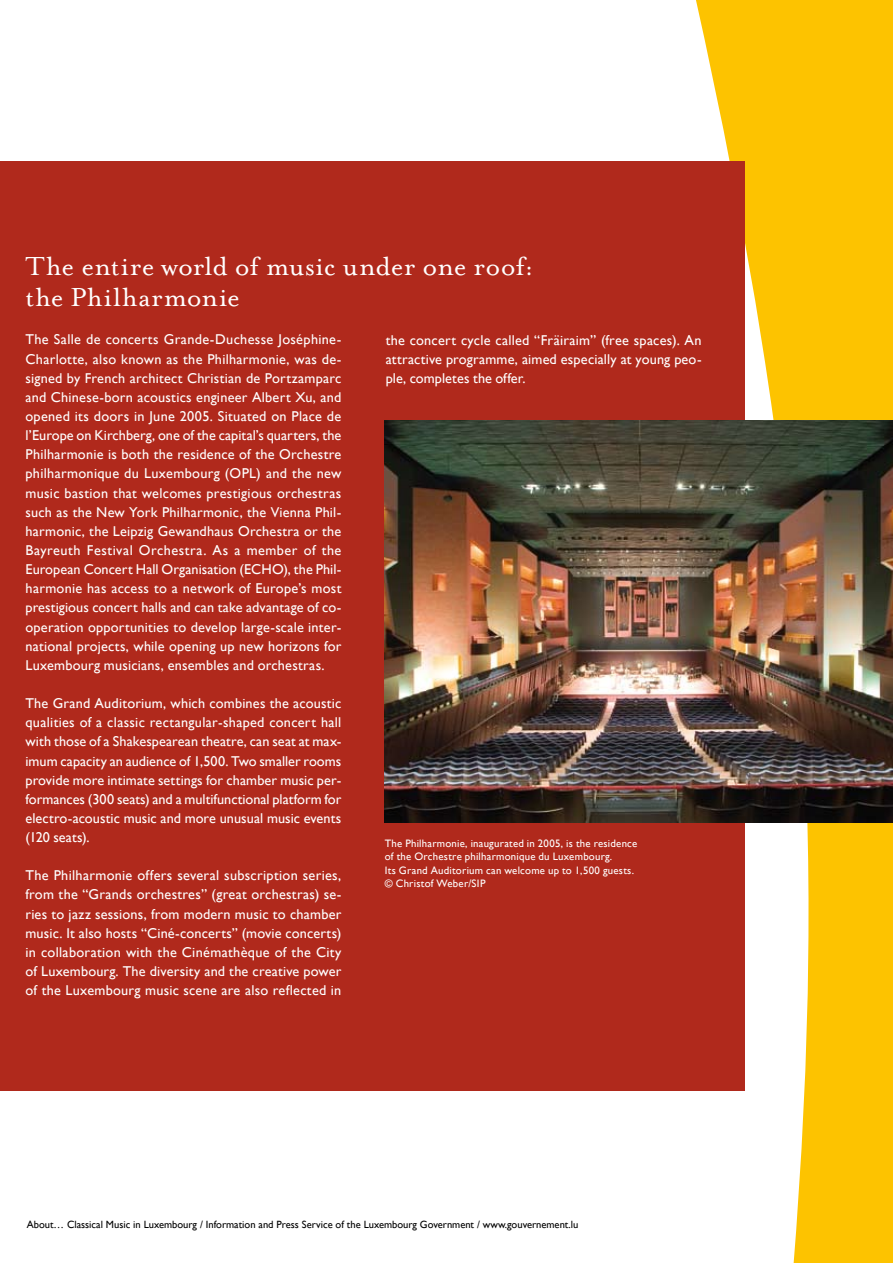
<style>
.page{position:relative;width:893px;height:1263px;background:#fff}
.page>*{position:absolute;margin:0;border:0;box-sizing:border-box;transform-origin:0 0}
.t1{font:30px/31.2px "Mrs Eaves Roman";letter-spacing:.005em;color:#fff}
.t2{font:14.25px/19.2px "Gill Sans";letter-spacing:.015em;color:#fff;text-align:justify}
.t3{font:10.8px/13.5px "Gill Sans";letter-spacing:.02em;color:#fff}
.t4{font:10.5px "Gill Sans";color:#000}
</style>
<div class="page">
<svg style="left:693px;top:0;width:200px;height:1263px;fill:#fdc300"></svg>
<div style="left:0;top:162px;width:744px;height:929px;background:#b0291c"></div>
<img style="left:385px;top:421px;width:508px;height:402px">
<h1 class="t1" style="left:26px;top:250px;width:510px">The entire world of music under one roof: the Philharmonie</h1>
<p class="t2" style="left:26px;top:330px;width:317px;text-align:left">The Salle de concerts Grande-Duchesse Joséphine-Charlotte, also known as the Philharmonie, was de&shy;signed by French architect Christian de Portzamparc and Chinese-born acoustics engineer Albert Xu, and opened its doors in June 2005. Situated on Place de l’Europe on Kirchberg, one of the capital’s quarters, the Philharmonie is both the residence of the Orchestre philharmonique du Luxembourg (OPL) and the new music bastion that welcomes prestigious orchestras such as the New York Philharmonic, the Vienna Phil&shy;harmonic, the Leipzig Gewandhaus Orchestra or the Bayreuth Festival Orchestra. As a member of the European Concert Hall Organisation (ECHO), the Phil&shy;harmonie has access to a network of Europe’s most prestigious concert halls and can take advantage of co-- operation opportunities to develop large-scale inter&shy;national projects, while opening up new horizons for Luxembourg musicians, ensembles and orchestras.</p>
<p class="t2" style="left:26px;top:693px;width:317px">The Grand Auditorium, which combines the acoustic qualities of a classic rectangular-shaped concert hall with those of a Shakespearean theatre, can seat at max&shy;imum capacity an audience of 1,500. Two smaller rooms provide more intimate settings for chamber music per&shy;formances (300 seats) and a multifunctional platform for electro-acoustic music and more unusual music events (120 seats).</p>
<p class="t2" style="left:26px;top:866px;width:318px">The Philharmonie offers several subscription series, from the “Grands orchestres” (great orchestras) se&shy;ries to jazz sessions, from modern music to chamber music. It also hosts “Ciné-concerts” (movie concerts) in collaboration with the Cinémathèque of the City of Luxembourg. The diversity and the creative power of the Luxembourg music scene are also reflected in</p>
<p class="t2" style="left:386px;top:330px;width:317px">the concert cycle called “Fräiraim” (free spaces). An attractive programme, aimed especially at young peo&shy;ple, completes the offer.</p>
<p class="t3" style="left:385px;top:836px;width:254px">The Philharmonie, inaugurated in 2005, is the residence of the Orchestre philharmonique du Luxembourg.<br>Its Grand Auditorium can welcome up to 1,500 guests. © Christof Weber/SIP</p>
<p class="t4" style="left:27px;top:1218px;width:553px">About… Classical Music in Luxembourg / Information and Press Service of the Luxembourg Government / www.gouvernement.lu</p>
</div>
